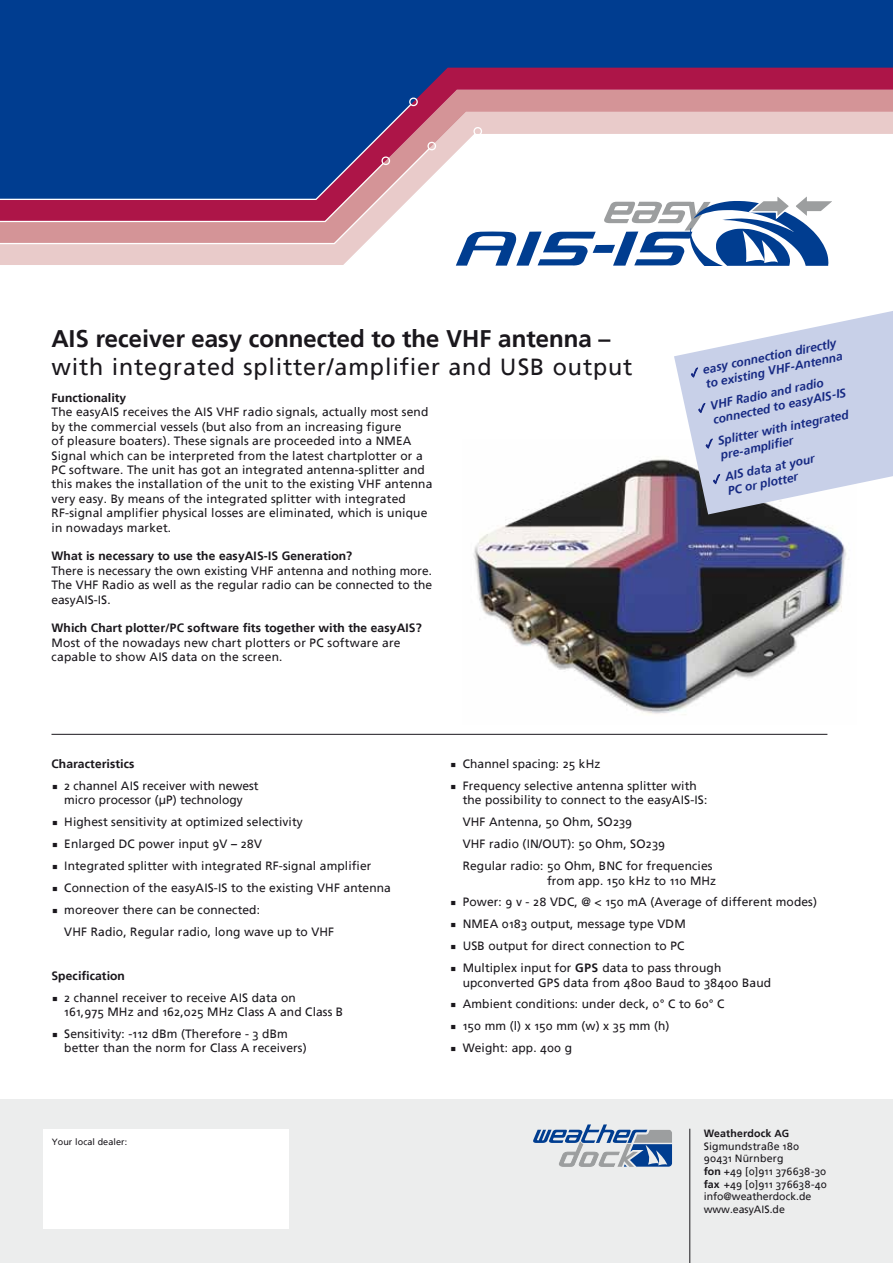
<style>
.page{position:relative;width:893px;height:1263px;background:#fff}
.page>*{position:absolute;margin:0;border:0;box-sizing:border-box;transform-origin:0 0}
.t1{font:700 24px "Frutiger Linotype";color:#1a171c}
.t2{font:23.25px "Frutiger Linotype";letter-spacing:.04em;color:#1a171c}
.t3{font:12px/14.4px "Frutiger Linotype";letter-spacing:.01em;color:#1a171c}
.t4{font:italic 700 12px/14.4px "Frutiger Linotype";color:#162983}
.t5{font:700 12px "Frutiger Linotype";letter-spacing:.01em;color:#1a171c}
.t6{font:10.5px/12.6px "Frutiger Linotype";letter-spacing:.015em;color:#1a171c}
.t7{font:9px "Frutiger Linotype";letter-spacing:.01em;color:#1a171c}
.s1{font-family:"Minion Pro"}
.s2{font-weight:700}
.s3{font-weight:700;font-size:10.2px}
</style>
<div class="page">
<div style="left:0;top:1099px;width:893px;height:164px;background:#eceded"></div>
<hr style="left:51px;top:734px;width:776px;height:1px;background:#1a171c">
<svg style="left:533px;top:1124px;width:139px;height:43px"></svg>
<hr style="left:689px;top:1129px;width:1px;height:134px;background:#1a171c">
<div style="left:43px;top:1130px;width:246px;height:99px;background:#fff"></div>
<div style="left:0;top:0;width:893px;height:68px;background:#003d90"></div>
<svg style="left:0;top:68px;width:893px;height:66px;background:#92698d"></svg>
<svg style="left:0;top:132px;width:472px;height:134px"></svg>
<svg style="left:0;top:96px;width:436px;height:149px;background:#565790"></svg>
<svg style="left:472px;top:125px;width:10px;height:11px"></svg>
<svg style="left:456px;top:191px;width:376px;height:75px"></svg>
<img style="left:473px;top:459px;width:374px;height:256px">
<svg style="left:674px;top:311px;width:219px;height:203px;fill:#c8d0e8"></svg>
<svg style="left:691px;top:367px;width:7px;height:11px"></svg>
<svg style="left:698px;top:403px;width:8px;height:10px"></svg>
<svg style="left:705px;top:438px;width:8px;height:11px"></svg>
<svg style="left:713px;top:474px;width:8px;height:10px"></svg>
<h1 class="t1" style="left:51px;top:324px;width:560px">AIS receiver easy connected to the VHF antenna –</h1>
<h2 class="t2" style="left:51px;top:353px;width:582px">with integrated splitter/amplifier and USB output</h2>
<p class="t5" style="left:51px;top:391px;width:76px">Functionality</p>
<p class="t3" style="left:51px;top:405px;width:382px">The easyAIS receives the AIS VHF radio signals, actually most send by the commercial vessels (but also from an increasing figure<br>of pleasure boaters). These signals are proceeded into a NMEA Signal which can be interpreted from the latest chartplotter or a PC software. The unit has got an integrated antenna-splitter and this makes the installation of the unit to the existing VHF antenna very easy. By means of the integrated splitter with integrated RF-signal amplifier physical losses are eliminated, which is unique in nowadays market.</p>
<p class="t5" style="left:51px;top:549px;width:302px">What is necessary to use the easyAIS-IS Generation?</p>
<p class="t3" style="left:51px;top:563px;width:382px;text-align:justify">There is necessary the own existing VHF antenna and nothing more.<br>The VHF Radio as well as the regular radio can be connected to the easyAIS-IS.</p>
<p class="t5" style="left:51px;top:621px;width:372px">Which Chart plotter/PC software fits together with the easyAIS?</p>
<p class="t3" style="left:51px;top:635px;width:351px">Most of the nowadays new chart plotters or PC software are capable to show AIS data on the screen.</p>
<p class="t4" style="left:689px;top:366px;width:154px;text-align:right;rotate:-12deg"><span class="s1">✓</span> easy connection directly to existing VHF-Antenna</p>
<p class="t4" style="left:709px;top:399px;width:137px;text-indent:-13px;rotate:-12deg"><span class="s1">✓</span> VHF Radio and radio connected to easyAIS-IS</p>
<p class="t4" style="left:716px;top:434px;width:135px;text-indent:-13px;rotate:-12deg"><span class="s1">✓</span> Splitter with integrated pre-amplifier</p>
<p class="t4" style="left:724px;top:470px;width:93px;text-indent:-13px;rotate:-12deg"><span class="s1">✓</span> AIS data at your<br>PC or plotter</p>
<p class="t5" style="left:51px;top:757px;width:85px">Characteristics</p>
<p class="t3" style="left:51px;top:779px;width:208px;text-align:center">■ 2 channel AIS receiver with newest micro processor (μP) technology</p>
<p class="t3" style="left:52px;top:815px;width:253px">■ Highest sensitivity at optimized selectivity</p>
<p class="t3" style="left:52px;top:837px;width:212px">■ Enlarged DC power input 9V – 28V</p>
<p class="t3" style="left:52px;top:859px;width:321px">■ Integrated splitter with integrated RF-signal amplifier</p>
<p class="t3" style="left:52px;top:881px;width:341px">■ Connection of the easyAIS-IS to the existing VHF antenna</p>
<p class="t3" style="left:64px;top:899px;width:272px;line-height:21.9px;text-indent:-13px">■ moreover there can be connected:<br>VHF Radio, Regular radio, long wave up to VHF</p>
<p class="t5" style="left:52px;top:968px;width:75px">Specification</p>
<p class="t3" style="left:64px;top:990px;width:281px;text-indent:-13px">■ 2 channel receiver to receive AIS data on<br>161,975 MHz and 162,025 MHz Class A and Class B</p>
<p class="t3" style="left:64px;top:1026px;width:244px;text-indent:-13px">■ Sensitivity: -112 dBm (Therefore - 3 dBm better than the norm for Class A receivers)</p>
<p class="t7" style="left:52px;top:1136px;width:77px">Your local dealer:</p>
<p class="t3" style="left:450px;top:757px;width:152px">■ Channel spacing: 25 kHz</p>
<p class="t3" style="left:463px;top:779px;width:246px;text-indent:-13px">■ Frequency selective antenna splitter with the possibility to connect to the easyAIS-IS:</p>
<p class="t3" style="left:463px;top:811px;width:251px;line-height:21.9px">VHF Antenna, 50 Ohm, SO239<br>VHF radio (IN/OUT): 50 Ohm, SO239<br>Regular radio: 50 Ohm, BNC for frequencies</p>
<p class="t3" style="left:547px;top:873px;width:171px">from app. 150 kHz to 110 MHz</p>
<p class="t3" style="left:450px;top:895px;width:369px">■ Power: 9 v - 28 VDC, @ &lt; 150 mA (Average of different modes)</p>
<p class="t3" style="left:450px;top:917px;width:237px">■ NMEA 0183 output, message type VDM</p>
<p class="t3" style="left:450px;top:939px;width:236px">■ USB output for direct connection to PC</p>
<p class="t3" style="left:463px;top:961px;width:310px;text-indent:-13px">■ Multiplex input for <span class="s2">GPS</span> data to pass through upconverted GPS data from 4800 Baud to 38400 Baud</p>
<p class="t3" style="left:450px;top:997px;width:276px">■ Ambient conditions: under deck, 0° C to 60° C</p>
<p class="t3" style="left:450px;top:1019px;width:221px">■ 150 mm (l) x 150 mm (w) x 35 mm (h)</p>
<p class="t3" style="left:450px;top:1041px;width:124px">■ Weight: app. 400 g</p>
<p class="t6" style="left:704px;top:1127px;width:125px"><span class="s2">Weatherdock</span> <span class="s3">AG<br></span>Sigmundstraße 180<br>90431 Nürnberg<br><span class="s2">fon</span> +49 [0]911 376638-30 <span class="s2">fax</span> +49 [0]911 376638-40 info@weatherdock.de www.easyAIS.de</p>
</div>
